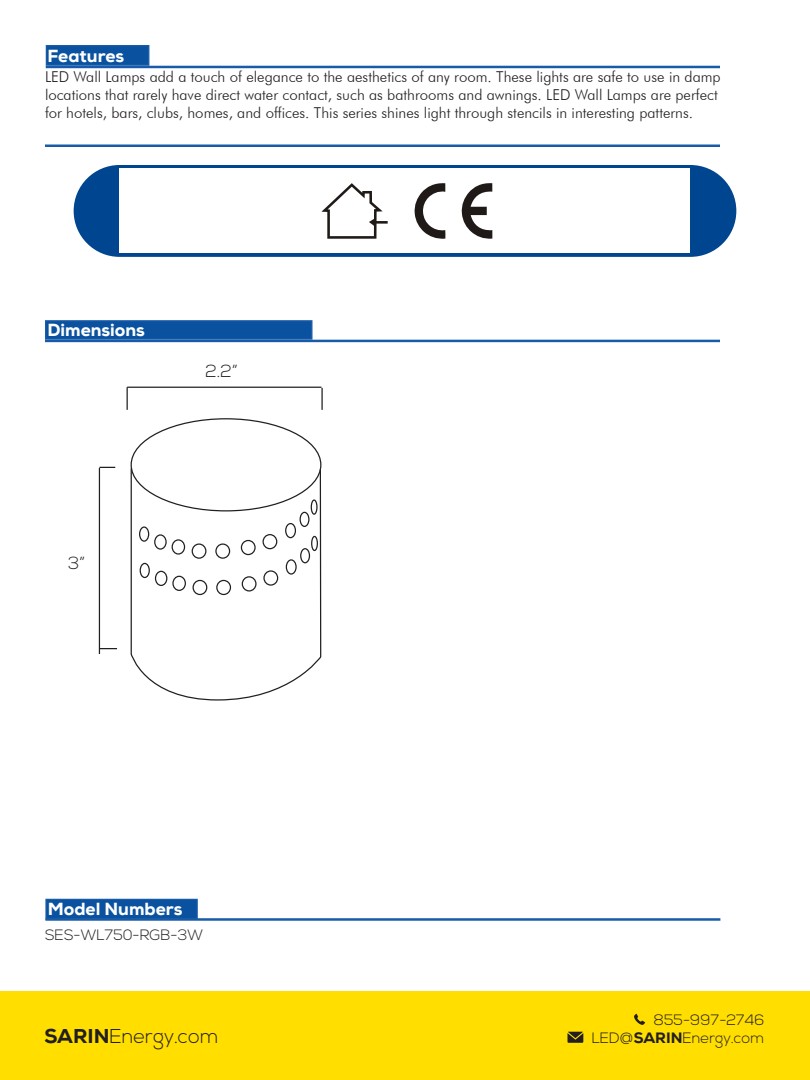
<style>
.page{position:relative;width:810px;height:1080px;background:#fff}
.page>*{position:absolute;margin:0;border:0;box-sizing:border-box;transform-origin:0 0}
.t1{font:300 20px "Nexa";color:#231f20}
.t2{font:800 17.5px "Nexa";color:#fff}
.t3{font:300 17.5px "Nexa";color:#231f20}
.Paragraph_Style_1{font:300 15px/18px "Futura BT";color:#231f20}
.FEATURES{font:300 15px/18px "Nexa";color:#231f20;text-align:right}
.s1{font-weight:800}
</style>
<div class="page">
<div style="left:0;top:991px;width:810px;height:89px;background:#ffde00"></div>
<div style="left:74px;top:165px;width:662px;height:92px;background:#00458f;border-radius:46px"></div>
<div style="left:120px;top:169px;width:570px;height:84px;background:#fff"></div>
<svg style="left:568px;top:1032px;width:15px;height:11px"></svg>
<svg style="left:634px;top:1014px;width:11px;height:11px"></svg>
<div style="left:46px;top:45px;width:103px;height:21px;background:#0a529f;border:1px solid #185ca9"></div>
<hr style="left:45px;top:144px;width:675px;height:3px;background:#185ca9">
<hr style="left:46px;top:66px;width:674px;height:2px;background:#185ca9">
<div style="left:45px;top:320px;width:267px;height:20px;background:#0a529f;border:1px solid #185ca9"></div>
<hr style="left:45px;top:340px;width:675px;height:2px;background:#185ca9">
<div style="left:45px;top:899px;width:153px;height:20px;background:#0a529f;border:1px solid #185ca9"></div>
<hr style="left:45px;top:918px;width:675px;height:3px;background:#185ca9">
<svg style="left:127px;top:388px;width:1px;height:22px"></svg>
<hr style="left:127px;top:387px;width:194px;height:1px;background:#231f20">
<hr style="left:321px;top:388px;width:2px;height:22px;background:#231f20">
<svg style="left:100px;top:648px;width:17px;height:1px"></svg>
<hr style="left:99px;top:468px;width:1px;height:186px;background:#231f20">
<svg style="left:99px;top:467px;width:16px;height:1px"></svg>
<svg style="left:130px;top:467px;width:192px;height:454px"></svg>
<div style="left:215px;top:543px;width:15px;height:16px;border:1px solid #231f20;border-radius:50%"></div>
<div style="left:216px;top:580px;width:15px;height:15px;border:1px solid #231f20;border-radius:50%"></div>
<div style="left:241px;top:540px;width:15px;height:15px;border:1px solid #231f20;border-radius:50%"></div>
<div style="left:242px;top:576px;width:15px;height:16px;border:1px solid #231f20;border-radius:50%"></div>
<div style="left:263px;top:534px;width:14px;height:15px;border:1px solid #231f20;border-radius:50%"></div>
<div style="left:263px;top:570px;width:15px;height:16px;border:1px solid #231f20;border-radius:50%"></div>
<div style="left:285px;top:523px;width:11px;height:15px;border:1px solid #231f20;border-radius:50%"></div>
<div style="left:286px;top:559px;width:11px;height:16px;border:1px solid #231f20;border-radius:50%"></div>
<div style="left:300px;top:512px;width:10px;height:15px;border:1px solid #231f20;border-radius:50%"></div>
<div style="left:300px;top:548px;width:10px;height:15px;border:1px solid #231f20;border-radius:50%"></div>
<div style="left:311px;top:499px;width:7px;height:16px;border:1px solid #231f20;border-radius:50%"></div>
<div style="left:311px;top:536px;width:7px;height:15px;border:1px solid #231f20;border-radius:50%"></div>
<div style="left:192px;top:543px;width:14px;height:16px;border:1px solid #231f20;border-radius:50%"></div>
<div style="left:193px;top:580px;width:14px;height:15px;border:1px solid #231f20;border-radius:50%"></div>
<div style="left:172px;top:539px;width:13px;height:16px;border:1px solid #231f20;border-radius:50%"></div>
<div style="left:172px;top:576px;width:14px;height:15px;border:1px solid #231f20;border-radius:50%"></div>
<div style="left:154px;top:534px;width:13px;height:16px;border:1px solid #231f20;border-radius:50%"></div>
<div style="left:155px;top:571px;width:12px;height:15px;border:1px solid #231f20;border-radius:50%"></div>
<div style="left:139px;top:526px;width:10px;height:16px;border:1px solid #231f20;border-radius:50%"></div>
<div style="left:140px;top:563px;width:10px;height:15px;border:1px solid #231f20;border-radius:50%"></div>
<svg style="left:414px;top:183px;width:32px;height:56px"></svg>
<svg style="left:461px;top:183px;width:31px;height:56px"></svg>
<svg style="left:321px;top:183px;width:67px;height:56px"></svg>
<p class="t2" style="left:48px;top:44px;width:78px">Features</p>
<p class="Paragraph_Style_1" style="left:45px;top:68px;width:677px">LED Wall Lamps add a touch of elegance to the aesthetics of any room. These lights are safe to use in damp locations that rarely have direct water contact, such as bathrooms and awnings. LED Wall Lamps are perfect for hotels, bars, clubs, homes, and offices. This series shines light through stencils in interesting patterns.</p>
<p class="t2" style="left:48px;top:319px;width:99px">Dimensions</p>
<p class="t3" style="left:206px;top:361px;width:34px">2.2”</p>
<p class="t3" style="left:68px;top:553px;width:19px">3”</p>
<p class="t2" style="left:48px;top:898px;width:136px">Model Numbers</p>
<p class="FEATURES" style="left:45px;top:926px;width:160px">SES-WL750-RGB-3W</p>
<h1 class="t1" style="left:44px;top:1025px;width:176px"><span class="s1">SARIN</span>Energy.com</h1>
<p class="FEATURES" style="left:592px;top:1011px;width:174px">855-997-2746<br>LED@<span class="s1">SARIN</span>Energy.com</p>
</div>
